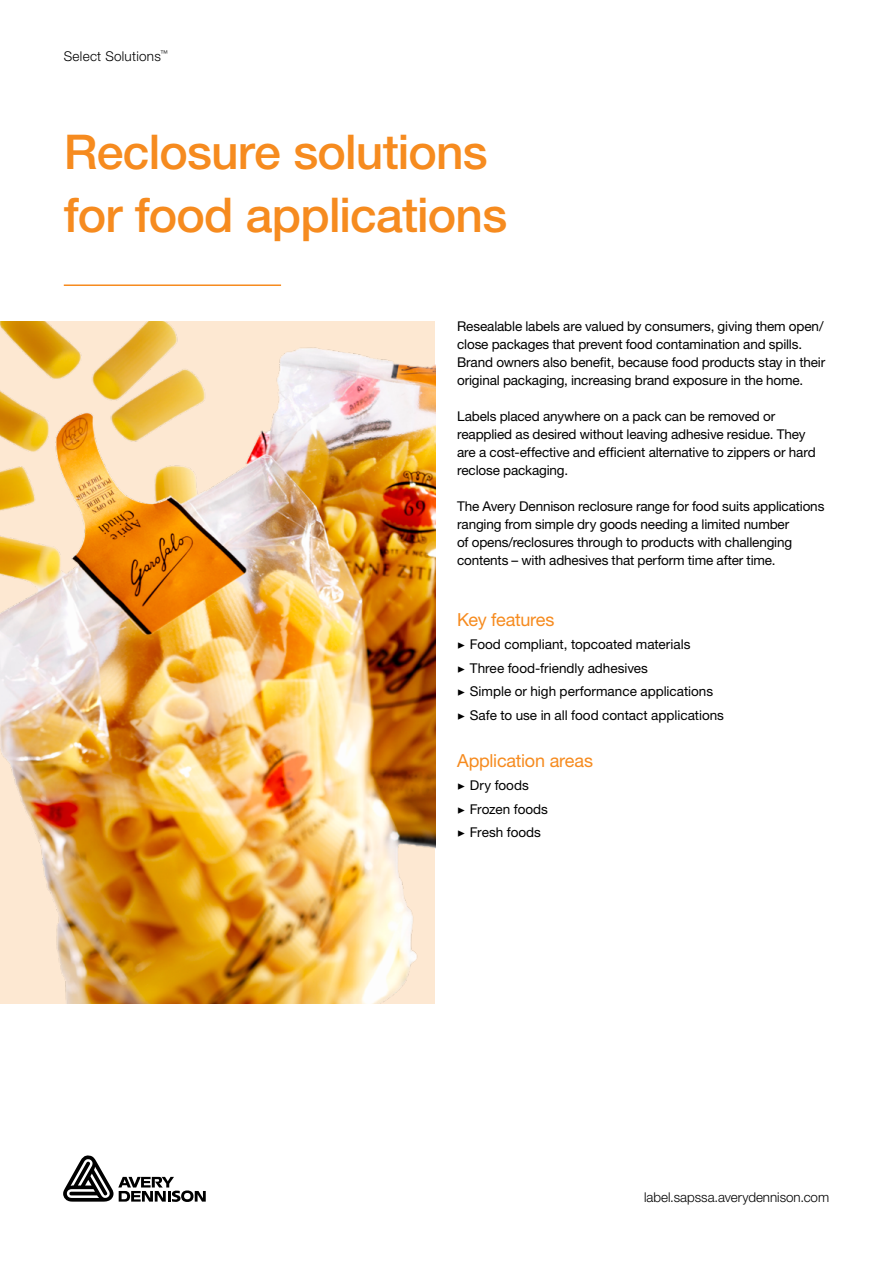
<style>
.page{position:relative;width:893px;height:1263px;background:#fff}
.page>*{position:absolute;margin:0;border:0;box-sizing:border-box;transform-origin:0 0}
.t1{font:500 48px/63px "Helvetica Neue LT Std";letter-spacing:-.015em;color:#f68b1f}
.t2{font:18px "Helvetica Neue LT Std";letter-spacing:-.015em;color:#f68b1f}
.t3{font:13.5px/18px "Helvetica Neue LT Std";letter-spacing:-.01em;color:#000}
.t4{font:300 13.5px "Helvetica Neue LT Std";color:#000}
.t5{font:300 13.5px "Helvetica Neue LT Std";letter-spacing:.02em;color:#000}
.s1{font-family:"Minion Pro";font-weight:700}
</style>
<div class="page">
<hr style="left:64px;top:284px;width:217px;height:2px;background:#f68b1f">
<img style="left:0;top:321px;width:435px;height:682px">
<svg style="left:63px;top:1155px;width:143px;height:47px"></svg>
<p class="t5" style="left:64px;top:48px;width:106px">Select Solutions<sup>™</sup></p>
<h1 class="t1" style="left:64px;top:120px;width:445px">Reclosure solutions for food applications</h1>
<p class="t3" style="left:457px;top:317px;width:370px">Resealable labels are valued by consumers, giving them open/ close packages that prevent food contamination and spills.<br>Brand owners also benefit, because food products stay in their original packaging, increasing brand exposure in the home.</p>
<p class="t3" style="left:457px;top:407px;width:360px">Labels placed anywhere on a pack can be removed or reapplied as desired without leaving adhesive residue. They are a cost-effective and efficient alternative to zippers or hard reclose packaging.</p>
<p class="t3" style="left:457px;top:497px;width:369px">The Avery Dennison reclosure range for food suits applications ranging from simple dry goods needing a limited number<br>of opens/reclosures through to products with challenging contents – with adhesives that perform time after time.</p>
<h2 class="t2" style="left:457px;top:609px;width:99px">Key features</h2>
<p class="t3" style="left:457px;top:632px;width:268px;line-height:23.5px"><span class="s1">▶</span> Food compliant, topcoated materials<br><span class="s1">▶</span> Three food-friendly adhesives<br><span class="s1">▶</span> Simple or high performance applications <span class="s1">▶</span> Safe to use in all food contact applications</p>
<h2 class="t2" style="left:457px;top:750px;width:137px">Application areas</h2>
<p class="t3" style="left:457px;top:774px;width:92px;line-height:23.5px"><span class="s1">▶</span> Dry foods<br><span class="s1">▶</span> Frozen foods <span class="s1">▶</span> Fresh foods</p>
<p class="t4" style="left:644px;top:1189px;width:187px">label.sapssa.averydennison.com</p>
</div>
